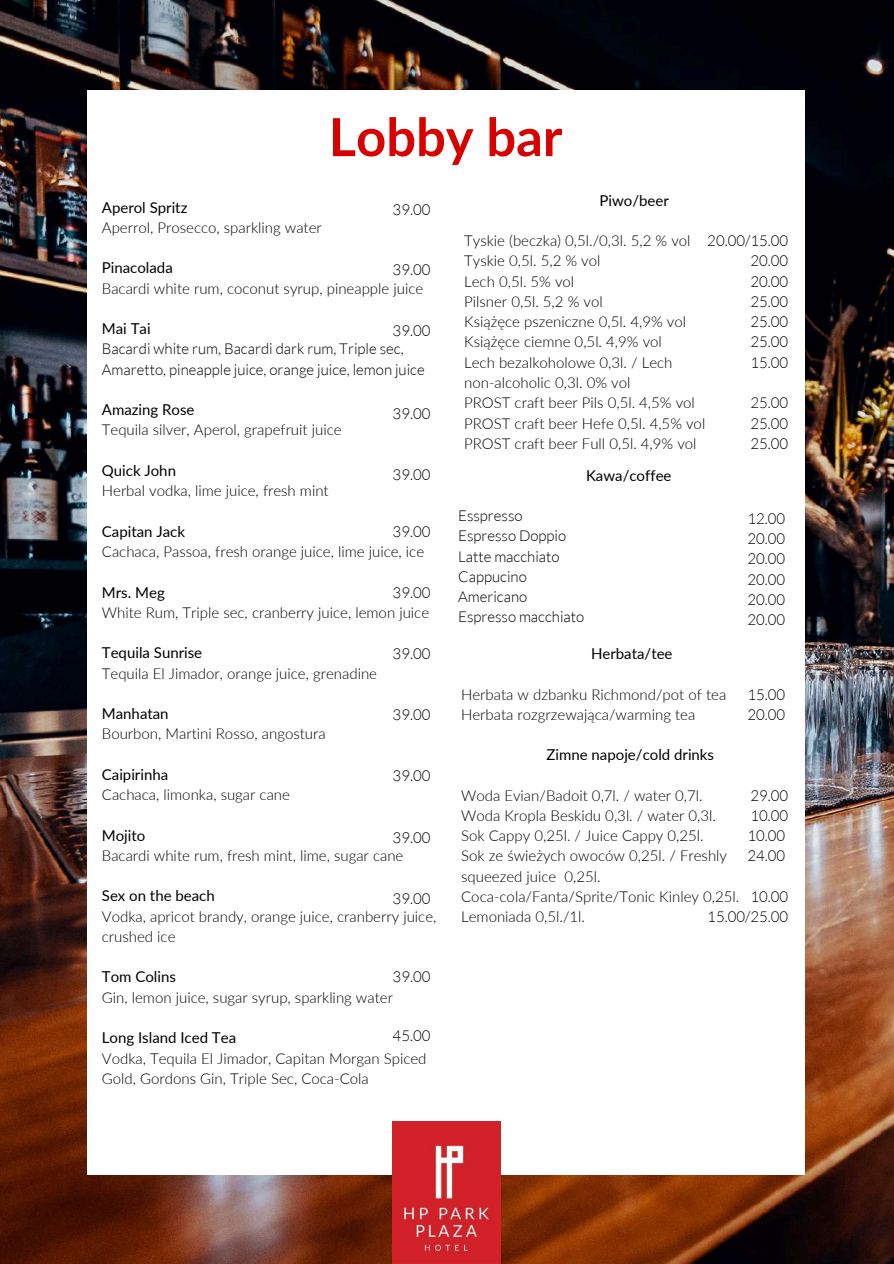
<style>
.page{position:relative;width:894px;height:1264px;background:#fff}
.page>*{position:absolute;margin:0;border:0;box-sizing:border-box;transform-origin:0 0}
.t1{font:700 52.5px "Lato";color:#d80100}
.t2{font:300 15px/20.2px "Lato";color:#000}
.t3{font:15px "Lato";color:#000}
</style>
<div class="page">
<img style="left:0;top:0;width:893px;height:1263px">
<div style="left:87px;top:91px;width:717px;height:1083px;background:#fff"></div>
<img style="left:392px;top:1121px;width:108px;height:141px">
<h1 class="t1" style="left:329px;top:104px;width:235px">Lobby bar</h1>
<p class="t3" style="left:102px;top:198px;width:87px">Aperol Spritz</p>
<p class="t2" style="left:102px;top:217px;width:221px">Aperrol, Prosecco, sparkling water</p>
<p class="t3" style="left:102px;top:258px;width:72px">Pinacolada</p>
<p class="t2" style="left:102px;top:278px;width:323px">Bacardi white rum, coconut syrup, pineapple juice</p>
<p class="t3" style="left:102px;top:319px;width:50px">Mai Tai</p>
<p class="t2" style="left:102px;top:338px;width:324px">Bacardi white rum, Bacardi dark rum, Triple sec,<br>Amaretto, pineapple juice, orange juice, lemon juice</p>
<p class="t3" style="left:102px;top:400px;width:94px">Amazing Rose</p>
<p class="t2" style="left:102px;top:419px;width:241px">Tequila silver, Aperol, grapefruit juice</p>
<p class="t3" style="left:102px;top:461px;width:76px">Quick John</p>
<p class="t2" style="left:102px;top:480px;width:228px">Herbal vodka, lime juice, fresh mint</p>
<p class="t3" style="left:102px;top:522px;width:85px">Capitan Jack</p>
<p class="t2" style="left:102px;top:541px;width:324px">Cachaca, Passoa, fresh orange juice, lime juice, ice</p>
<p class="t3" style="left:102px;top:582px;width:64px">Mrs. Meg</p>
<p class="t2" style="left:102px;top:602px;width:329px">White Rum, Triple sec, cranberry juice, lemon juice</p>
<p class="t3" style="left:102px;top:643px;width:102px">Tequila Sunrise</p>
<p class="t2" style="left:102px;top:662px;width:277px">Tequila El Jimador, orange juice, grenadine</p>
<p class="t3" style="left:102px;top:704px;width:68px">Manhatan</p>
<p class="t2" style="left:102px;top:723px;width:225px">Bourbon, Martini Rosso, angostura</p>
<p class="t3" style="left:102px;top:765px;width:68px">Caipirinha</p>
<p class="t2" style="left:102px;top:784px;width:190px">Cachaca, limonka, sugar cane</p>
<p class="t3" style="left:102px;top:825px;width:45px">Mojito</p>
<p class="t2" style="left:102px;top:845px;width:303px">Bacardi white rum, fresh mint, lime, sugar cane</p>
<p class="t3" style="left:102px;top:886px;width:114px">Sex on the beach</p>
<p class="t2" style="left:102px;top:905px;width:336px">Vodka, apricot brandy, orange juice, cranberry juice, crushed ice</p>
<p class="t3" style="left:102px;top:967px;width:76px">Tom Colins</p>
<p class="t2" style="left:102px;top:986px;width:292px">Gin, lemon juice, sugar syrup, sparkling water</p>
<p class="t3" style="left:102px;top:1028px;width:136px">Long Island Iced Tea</p>
<p class="t2" style="left:102px;top:1047px;width:326px">Vodka, Tequila El Jimador, Capitan Morgan Spiced<br>Gold, Gordons Gin, Triple Sec, Coca-Cola</p>
<p class="t2" style="left:392px;top:199px;width:39px">39.00</p>
<p class="t2" style="left:392px;top:259px;width:39px">39.00</p>
<p class="t2" style="left:392px;top:320px;width:39px">39.00</p>
<p class="t2" style="left:392px;top:403px;width:39px">39.00</p>
<p class="t2" style="left:392px;top:464px;width:39px">39.00</p>
<p class="t2" style="left:392px;top:521px;width:39px">39.00</p>
<p class="t2" style="left:392px;top:582px;width:39px">39.00</p>
<p class="t2" style="left:392px;top:643px;width:39px">39.00</p>
<p class="t2" style="left:392px;top:704px;width:39px">39.00</p>
<p class="t2" style="left:392px;top:765px;width:39px">39.00</p>
<p class="t2" style="left:392px;top:826px;width:39px">39.00</p>
<p class="t2" style="left:392px;top:887px;width:39px">39.00</p>
<p class="t2" style="left:392px;top:966px;width:39px">39.00</p>
<p class="t2" style="left:392px;top:1024px;width:39px">45.00</p>
<p class="t3" style="left:599px;top:191px;width:71px">Piwo/beer</p>
<p class="t2" style="left:464px;top:230px;width:242px">Tyskie (beczka) 0,5l./0,3l. 5,2 % vol<br>Tyskie 0,5l. 5,2 % vol<br>Lech 0,5l. 5% vol<br>Pilsner 0,5l. 5,2 % vol<br>Książęce pszeniczne 0,5l. 4,9% vol<br>Książęce ciemne 0,5l. 4,9% vol<br>Lech bezalkoholowe 0,3l. / Lech non-alcoholic 0,3l. 0% vol<br>PROST craft beer Pils 0,5l. 4,5% vol<br>PROST craft beer Hefe 0,5l. 4,5% vol<br>PROST craft beer Full 0,5l. 4,9% vol</p>
<p class="t2" style="left:750px;top:230px;width:39px;text-align:justify;text-indent:-43px">20.00/15.00<br>20.00<br>20.00<br>25.00<br>25.00<br>25.00<br>15.00</p>
<p class="t2" style="left:750px;top:392px;width:39px;text-align:justify">25.00<br>25.00<br>25.00</p>
<p class="t3" style="left:586px;top:466px;width:87px">Kawa/coffee</p>
<p class="t2" style="left:458px;top:505px;width:128px">Esspresso<br>Espresso Doppio<br>Latte macchiato<br>Cappucino<br>Americano<br>Espresso macchiato</p>
<p class="t2" style="left:747px;top:508px;width:39px;text-align:justify">12.00<br>20.00<br>20.00<br>20.00<br>20.00<br>20.00</p>
<p class="t3" style="left:591px;top:644px;width:83px">Herbata/tee</p>
<p class="t2" style="left:461px;top:683px;width:266px">Herbata w dzbanku Richmond/pot of tea<br>Herbata rozgrzewająca/warming tea</p>
<p class="t2" style="left:747px;top:684px;width:39px">15.00<br>20.00</p>
<p class="t3" style="left:546px;top:745px;width:169px">Zimne napoje/cold drinks</p>
<p class="t2" style="left:461px;top:784px;width:279px">Woda Evian/Badoit 0,7l. / water 0,7l.<br>Woda Kropla Beskidu 0,3l. / water 0,3l.<br>Sok Cappy 0,25l. / Juice Cappy 0,25l.<br>Sok ze świeżych owoców 0,25l. / Freshly squeezed juice 0,25l.<br>Coca-cola/Fanta/Sprite/Tonic Kinley 0,25l.<br>Lemoniada 0,5l./1l.</p>
<p class="t2" style="left:747px;top:784px;width:42px">29.00<br>10.00<br>10.00<br>24.00</p>
<p class="t2" style="left:707px;top:885px;width:82px;text-align:right">10.00<br>15.00/25.00</p>
</div>
